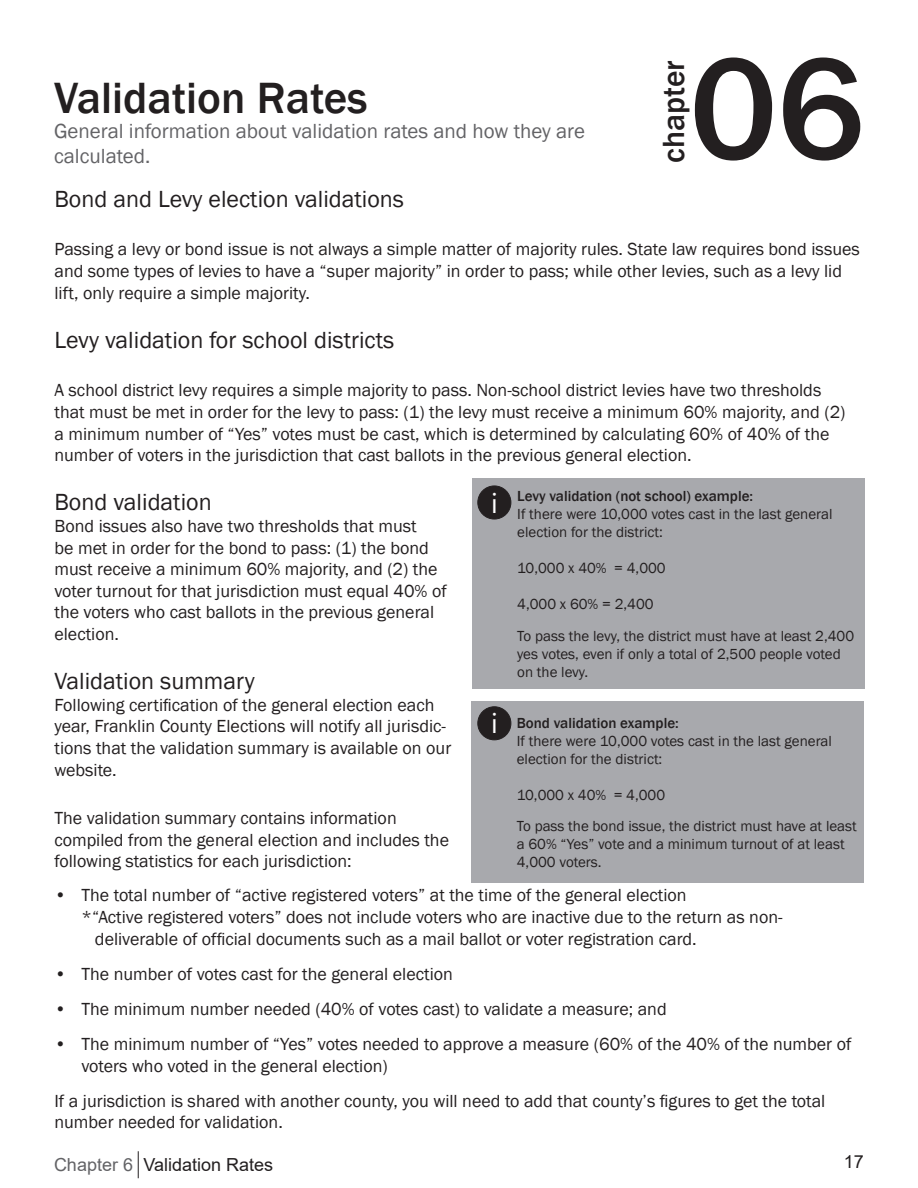
<style>
.page{position:relative;width:918px;height:1188px;background:#fff}
.page>*{position:absolute;margin:0;border:0;box-sizing:border-box;transform-origin:0 0}
.Chapter_Header{font:500 150px "Franklin Gothic";color:#231f20}
.Chapter_Header-2{font:500 45px "Franklin Gothic";color:#231f20}
.t1{font:500 31.5px "Franklin Gothic";color:#231f20}
.t2{font:27.6px "Nirmala UI";color:#fff}
.Section_Header{font:24px "Franklin Gothic";color:#231f20}
.Chapter_description{font:21px/25.2px "Franklin Gothic";color:#636366}
.Section_text{font:18px/21.6px "Franklin Gothic";color:#231f20}
.Section_Header-2{font:18px/21.6px "Franklin Gothic";color:#231f20}
.Header_footer{font:18px "Arial";color:#231f20}
.Box_text-_white{font:15px/18px "Franklin Gothic";color:#231f20}
.s1{font-weight:500}
.s2{color:#636366}
</style>
<div class="page">
<svg style="left:138px;top:1151px;width:1px;height:27px"></svg>
<div style="left:471px;top:701px;width:393px;height:182px;background:#a8a9ad"></div>
<div style="left:478px;top:707px;width:33px;height:33px;background:#231f20;border-radius:50%"></div>
<div style="left:477px;top:706px;width:34px;height:34px;border:1px solid #231f20;border-radius:50%"></div>
<div style="left:472px;top:478px;width:392px;height:211px;background:#a8a9ad"></div>
<div style="left:478px;top:486px;width:33px;height:33px;background:#231f20;border-radius:50%"></div>
<div style="left:477px;top:485px;width:34px;height:34px;border:1px solid #231f20;border-radius:50%"></div>
<p class="Chapter_Header-2" style="left:54px;top:70px;width:315px">Validation Rates</p>
<p class="Chapter_description" style="left:54px;top:119px;width:533px">General information about validation rates and how they are calculated.</p>
<p class="Chapter_Header" style="left:689px;top:16px;width:177px">06</p>
<h3 class="t1" style="left:654px;top:163px;width:104px;rotate:-90deg">chapter</h3>
<p class="Section_Header" style="left:54px;top:184px;width:351px">Bond and Levy election validations</p>
<p class="Section_text" style="left:54px;top:239px;width:807px">Passing a levy or bond issue is not always a simple matter of majority rules. State law requires bond issues and some types of levies to have a “super majority” in order to pass; while other levies, such as a levy lid lift, only require a simple majority.</p>
<p class="Section_Header" style="left:54px;top:325px;width:341px">Levy validation for school districts</p>
<p class="Section_text" style="left:54px;top:380px;width:793px">A school district levy requires a simple majority to pass. Non-school district levies have two thresholds that must be met in order for the levy to pass: (1) the levy must receive a minimum 60% majority, and (2) a minimum number of “Yes” votes must be cast, which is determined by calculating 60% of 40% of the number of voters in the jurisdiction that cast ballots in the previous general election.</p>
<p class="Section_Header" style="left:54px;top:487px;width:159px">Bond validation</p>
<p class="Box_text-_white" style="left:517px;top:488px;width:317px"><span class="s1">Levy validation (not school) example:<br></span>If there were 10,000 votes cast in the last general election for the district:</p>
<p class="Box_text-_white" style="left:517px;top:560px;width:150px">10,000 x 40% = 4,000</p>
<p class="Box_text-_white" style="left:517px;top:596px;width:138px">4,000 x 60% = 2,400</p>
<p class="Box_text-_white" style="left:517px;top:627px;width:338px">To pass the levy, the district must have at least 2,400 yes votes, even if only a total of 2,500 people voted on the levy.</p>
<p class="t2" style="left:491px;top:480px;width:8px">i</p>
<p class="Section_text" style="left:54px;top:516px;width:394px">Bond issues also have two thresholds that must<br>be met in order for the bond to pass: (1) the bond must receive a minimum 60% majority, and (2) the voter turnout for that jurisdiction must equal 40% of the voters who cast ballots in the previous general election.</p>
<p class="Section_Header" style="left:54px;top:666px;width:202px">Validation summary</p>
<p class="Section_Header-2" style="left:54px;top:694px;width:398px">Following certification of the general election each year, Franklin County Elections will notify all jurisdic&shy;tions that the validation summary is available on our website.</p>
<p class="Section_text" style="left:54px;top:808px;width:396px">The validation summary contains information compiled from the general election and includes the following statistics for each jurisdiction:</p>
<p class="Section_text" style="left:54px;top:885px;width:634px">• The total number of “active registered voters” at the time of the general election</p>
<p class="Section_text" style="left:81px;top:907px;width:703px">*“Active registered voters” does not include voters who are inactive due to the return as non-</p>
<p class="Section_text" style="left:95px;top:928px;width:603px">deliverable of official documents such as a mail ballot or voter registration card.</p>
<p class="Section_text" style="left:54px;top:963px;width:400px">• The number of votes cast for the general election</p>
<p class="Section_text" style="left:54px;top:998px;width:614px">• The minimum number needed (40% of votes cast) to validate a measure; and</p>
<p class="Section_text" style="left:81px;top:1034px;width:771px;text-indent:-27px">• The minimum number of “Yes” votes needed to approve a measure (60% of the 40% of the number of voters who voted in the general election)</p>
<p class="Section_text" style="left:54px;top:1090px;width:772px">If a jurisdiction is shared with another county, you will need to add that county’s figures to get the total number needed for validation.</p>
<p class="t2" style="left:491px;top:701px;width:8px">i</p>
<p class="Box_text-_white" style="left:517px;top:714px;width:317px"><span class="s1">Bond validation example:<br></span>If there were 10,000 votes cast in the last general election for the district:</p>
<p class="Box_text-_white" style="left:517px;top:786px;width:150px">10,000 x 40% = 4,000</p>
<p class="Box_text-_white" style="left:517px;top:818px;width:341px">To pass the bond issue, the district must have at least a 60% “Yes” vote and a minimum turnout of at least<br>4,000 voters.</p>
<p class="Header_footer" style="left:54px;top:1152px;width:221px"><span class="s2">Chapter 6</span> Validation Rates</p>
<p class="Header_footer" style="left:844px;top:1149px;width:22px">17</p>
</div>
